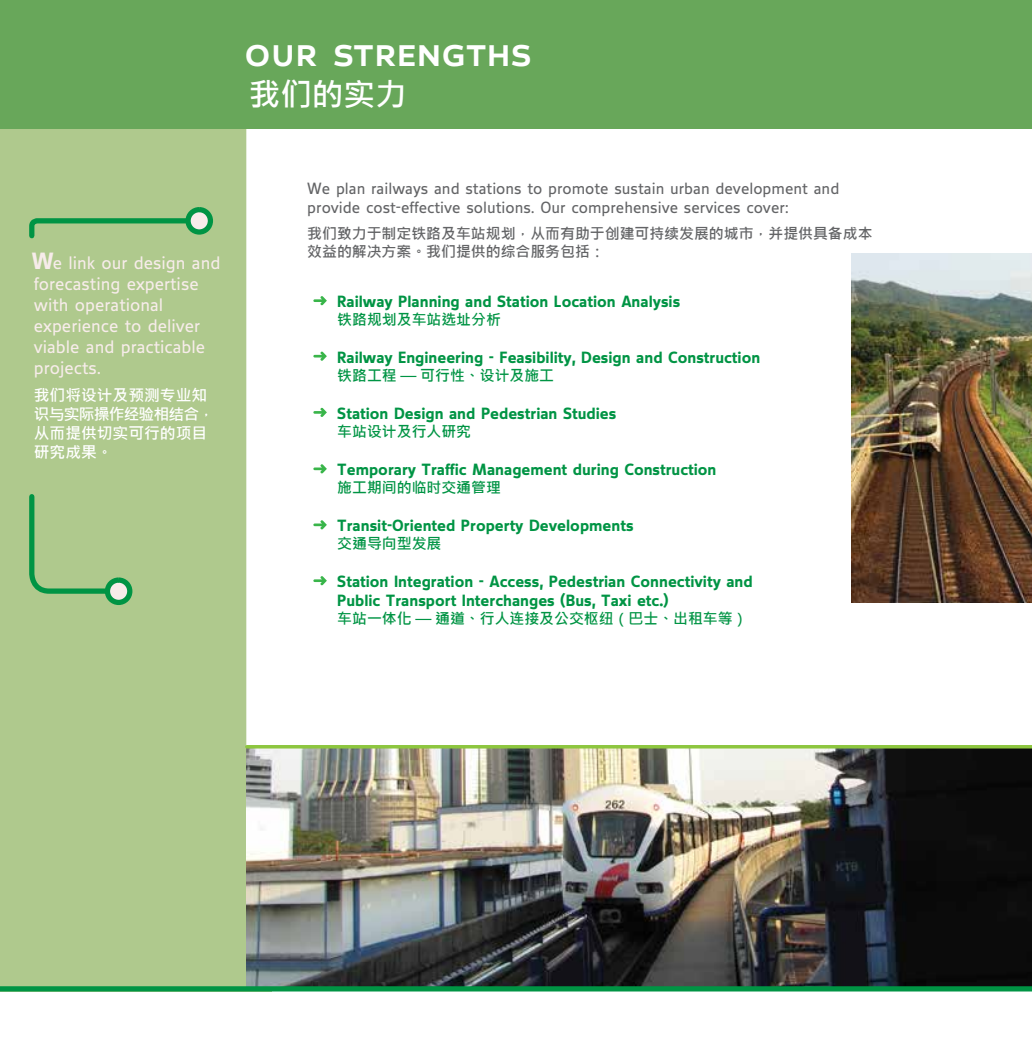
<style>
.page{position:relative;width:1032px;height:1042px;background:#fff}
.page>*{position:absolute;margin:0;border:0;box-sizing:border-box;transform-origin:0 0}
.t1{font:38.5px "Speech Medium Caps Tf";color:#fff}
.t2{font:31.5px "Microsoft Jheng Hei UI Bold";color:#fff}
.t3{font:700 22.75px "Speech";color:#f7ecea}
.t4{font:17.5px/21px "Speech";color:#f7ecea}
.t5{font:700 15.75px/18.9px "Speech";color:#009444}
.t6{font:15.75px/18.9px "Speech";color:#636466}
.t7{font:15.75px/18.9px "Microsoft Jheng Hei UI Bold";color:#fff}
.t8{font:14.88px "Microsoft Jheng Hei UI Bold";color:#009444}
.t9{font:14.88px/17.8px "Microsoft Jheng Hei UI Bold";color:#636466}
</style>
<div class="page">
<div style="left:0;top:129px;width:272px;height:862px;background:#afc98d"></div>
<svg style="left:246px;top:129px;width:786px;height:618px"></svg>
<div style="left:0;top:0;width:1032px;height:129px;background:#68a75a"></div>
<img style="left:246px;top:747px;width:786px;height:239px">
<svg style="left:29px;top:218px;width:156px;height:21px"></svg>
<svg style="left:185px;top:207px;width:28px;height:28px"></svg>
<svg style="left:29px;top:494px;width:81px;height:102px"></svg>
<svg style="left:105px;top:577px;width:27px;height:28px"></svg>
<div style="left:0;top:986px;width:1032px;height:5px;background:#009444"></div>
<hr style="left:247px;top:745px;width:785px;height:3px;background:#8dc63f">
<svg style="left:313px;top:296px;width:14px;height:9px"></svg>
<svg style="left:313px;top:352px;width:14px;height:9px"></svg>
<svg style="left:313px;top:408px;width:14px;height:9px"></svg>
<svg style="left:313px;top:464px;width:14px;height:9px"></svg>
<svg style="left:313px;top:520px;width:14px;height:9px"></svg>
<svg style="left:313px;top:576px;width:14px;height:9px"></svg>
<img style="left:852px;top:254px;width:180px;height:348px">
<h1 class="t1" style="left:245px;top:30px;width:289px">our strengths</h1>
<h2 class="t2" style="left:249px;top:75px;width:159px">我们的实力</h2>
<h3 class="t3" style="left:32px;top:248px;width:23px">W</h3>
<p class="t4" style="left:34px;top:252px;width:188px;text-indent:19px">e link our design and forecasting expertise with operational experience to deliver viable and practicable projects.</p>
<p class="t7" style="left:34px;top:386px;width:182px">我们将设计及预测专业知识与实际操作经验相结合，从而提供切实可行的项目研究成果。</p>
<p class="t6" style="left:307px;top:179px;width:534px">We plan railways and stations to promote sustain urban development and provide cost-effective solutions. Our comprehensive services cover:</p>
<p class="t9" style="left:307px;top:225px;width:567px">我们致力于制定铁路及车站规划，从而有助于创建可持续发展的城市，并提供具备成本效益的解决方案。我们提供的综合服务包括：</p>
<p class="t5" style="left:337px;top:292px;width:344px">Railway Planning and Station Location Analysis</p>
<p class="t8" style="left:337px;top:310px;width:165px">铁路规划及车站选址分析</p>
<p class="t5" style="left:337px;top:348px;width:424px">Railway Engineering - Feasibility, Design and Construction</p>
<p class="t8" style="left:337px;top:366px;width:218px">铁路工程 — 可行性、设计及施工</p>
<p class="t5" style="left:337px;top:404px;width:280px">Station Design and Pedestrian Studies</p>
<p class="t8" style="left:337px;top:422px;width:135px">车站设计及行人研究</p>
<p class="t5" style="left:337px;top:460px;width:381px">Temporary Traffic Management during Construction</p>
<p class="t8" style="left:337px;top:478px;width:165px">施工期间的临时交通管理</p>
<p class="t5" style="left:337px;top:516px;width:298px">Transit-Oriented Property Developments</p>
<p class="t8" style="left:337px;top:534px;width:106px">交通导向型发展</p>
<p class="t5" style="left:337px;top:572px;width:417px">Station Integration - Access, Pedestrian Connectivity and<br>Public Transport Interchanges (Bus, Taxi etc.)</p>
<p class="t8" style="left:337px;top:609px;width:412px">车站一体化 — 通道、行人连接及公交枢纽（巴士、出租车等）</p>
</div>
